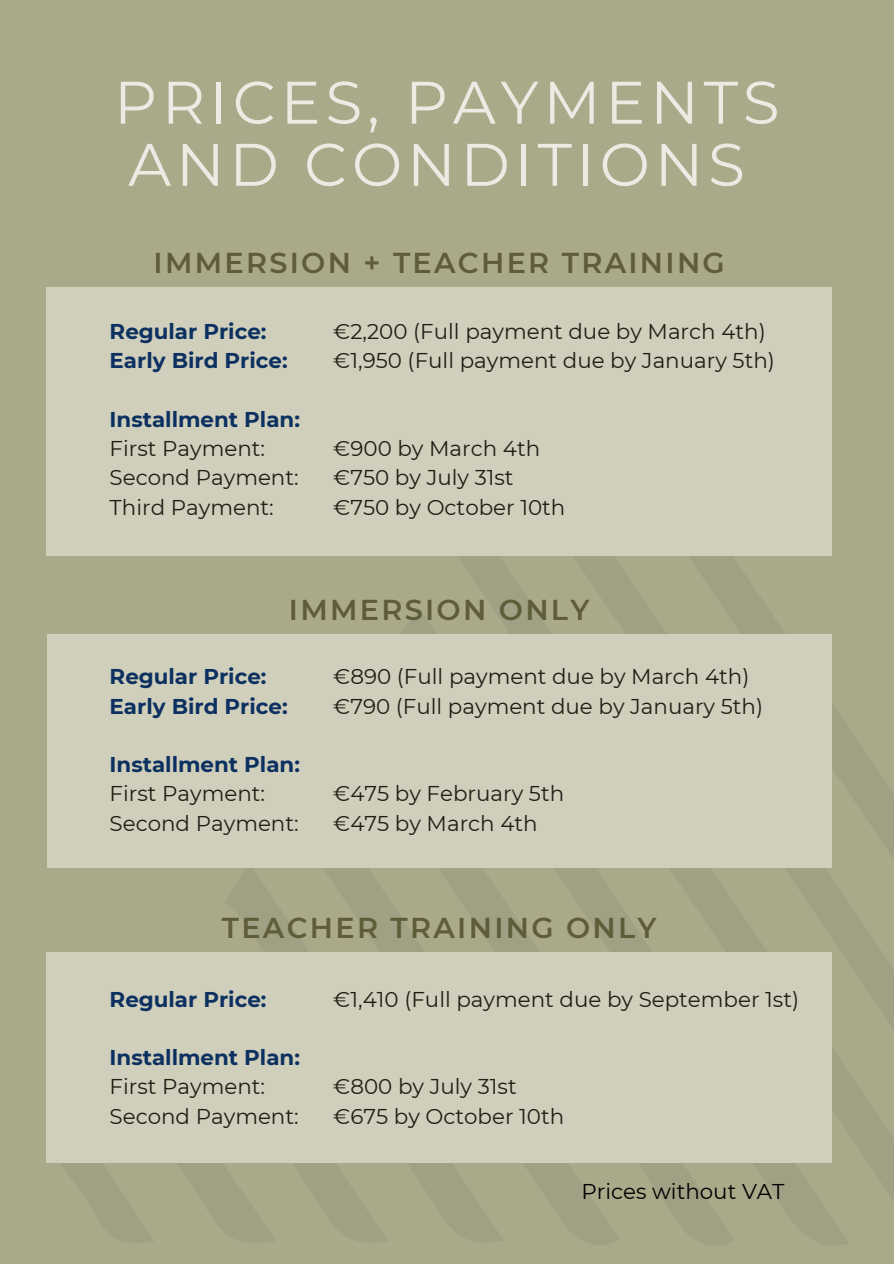
<style>
.page{position:relative;width:894px;height:1264px;background:#fff}
.page>*{position:absolute;margin:0;border:0;box-sizing:border-box;transform-origin:0 0}
.t1{font:59.85px/62.1px "Montserrat";letter-spacing:.08em;color:#ebebe4}
.t2{font:600 28.65px "Montserrat";letter-spacing:.08em;color:#5f5c39}
.t3{font:21.45px "Montserrat";color:#201f15}
.t4{font:700 21.45px/29.2px "Montserrat";color:#0c3060}
.t5{font:21.45px "Montserrat";color:#000}
</style>
<div class="page">
<div style="left:0;top:0;width:893px;height:1263px;background:#aaaa8a"></div>
<img style="left:54px;top:347px;width:839px;height:897px">
<div style="left:47px;top:288px;width:784px;height:268px;background:#cfcfbc"></div>
<div style="left:47px;top:634px;width:784px;height:233px;background:#cfcfbc"></div>
<div style="left:47px;top:952px;width:784px;height:210px;background:#cfcfbc"></div>
<h1 class="t1" style="left:114px;top:71px;width:667px">PRICES, PAYMENTS<br>AND CONDITIONS</h1>
<h2 class="t2" style="left:154px;top:245px;width:572px">IMMERSION + TEACHER TRAINING</h2>
<p class="t4" style="left:110px;top:317px;width:179px">Regular Price:<br>Early Bird Price:</p>
<p class="t4" style="left:110px;top:404px;width:192px">Installment Plan:</p>
<p class="t3" style="left:110px;top:435px;width:157px">First Payment:</p>
<p class="t3" style="left:110px;top:464px;width:190px">Second Payment:</p>
<p class="t3" style="left:110px;top:494px;width:165px">Third Payment:</p>
<p class="t3" style="left:333px;top:318px;width:434px">€2,200 (Full payment due by March 4th)</p>
<p class="t3" style="left:333px;top:347px;width:443px">€1,950 (Full payment due by January 5th)</p>
<p class="t3" style="left:333px;top:435px;width:208px">€900 by March 4th</p>
<p class="t3" style="left:333px;top:464px;width:182px">€750 by July 31st</p>
<p class="t3" style="left:333px;top:494px;width:233px">€750 by October 10th</p>
<p class="t2" style="left:289px;top:592px;width:302px">IMMERSION ONLY</p>
<h2 class="t4" style="left:110px;top:662px;width:179px">Regular Price:<br>Early Bird Price:</h2>
<h3 class="t4" style="left:110px;top:749px;width:192px">Installment Plan:</h3>
<p class="t3" style="left:110px;top:780px;width:157px">First Payment:</p>
<p class="t3" style="left:110px;top:809px;width:190px">Second Payment:</p>
<h3 class="t3" style="left:333px;top:663px;width:417px">€890 (Full payment due by March 4th)</h3>
<p class="t3" style="left:333px;top:692px;width:431px">€790 (Full payment due by January 5th)</p>
<p class="t3" style="left:333px;top:780px;width:232px">€475 by February 5th</p>
<p class="t3" style="left:333px;top:809px;width:206px">€475 by March 4th</p>
<p class="t2" style="left:222px;top:910px;width:436px">TEACHER TRAINING ONLY</p>
<p class="t4" style="left:110px;top:984px;width:158px">Regular Price:</p>
<p class="t4" style="left:110px;top:1042px;width:192px">Installment Plan:</p>
<p class="t3" style="left:110px;top:1073px;width:157px">First Payment:</p>
<p class="t3" style="left:110px;top:1102px;width:190px">Second Payment:</p>
<h2 class="t3" style="left:333px;top:985px;width:467px">€1,410 (Full payment due by September 1st)</h2>
<h3 class="t3" style="left:333px;top:1073px;width:185px">€800 by July 31st</h3>
<p class="t3" style="left:333px;top:1102px;width:232px">€675 by October 10th</p>
<p class="t5" style="left:581px;top:1178px;width:204px">Prices without VAT</p>
</div>
